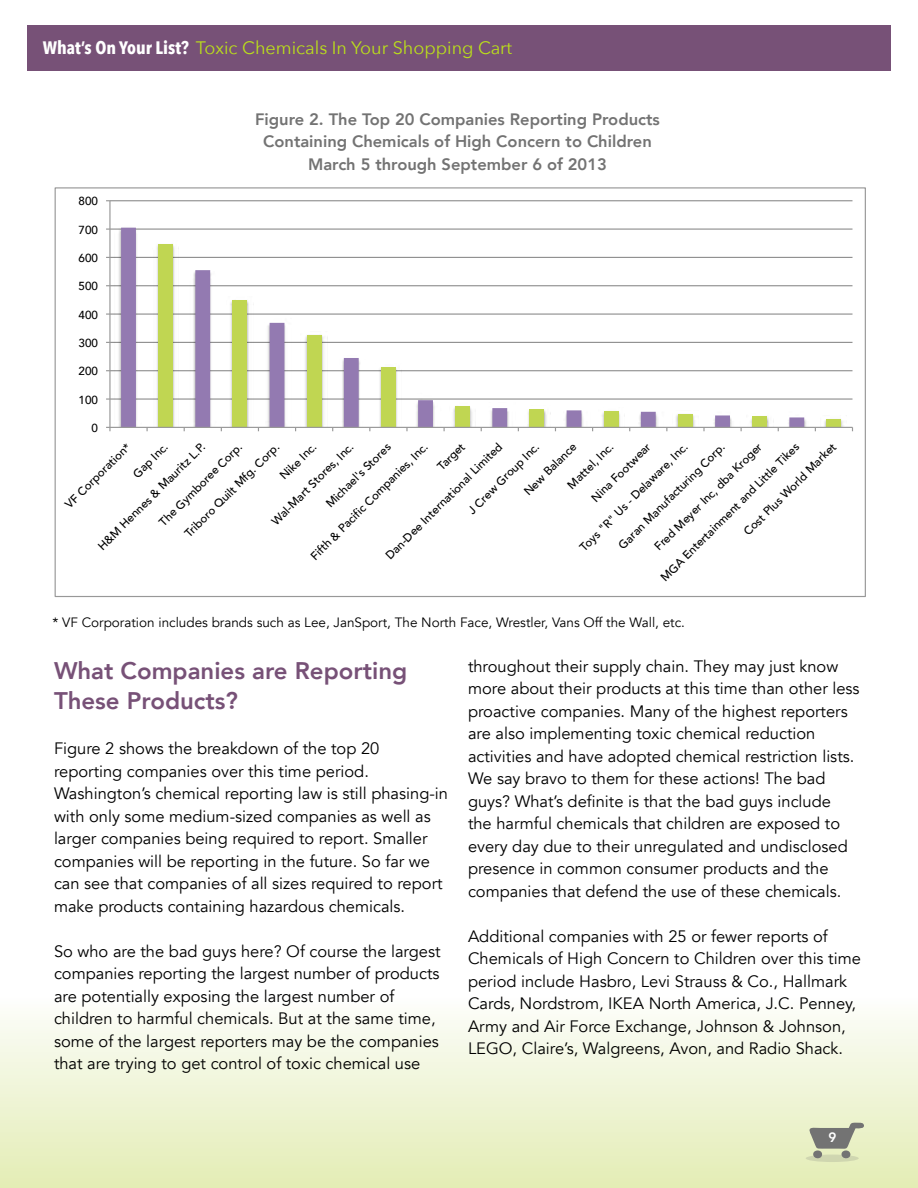
<style>
.page{position:relative;width:918px;height:1188px;background:#fff}
.page>*{position:absolute;margin:0;border:0;box-sizing:border-box;transform-origin:0 0}
.t1{font:800 24px/30px "Avenir";color:#775177}
.t2{font:18px "Avenir Next";color:#bbe01a}
.t3{font:16.5px/22.5px "Avenir";color:#000}
.t4{font:800 16.5px/22.5px "Avenir";color:#737373;text-align:center}
.t5{font:13.5px "Avenir";color:#000}
.t6{font:800 13.5px "Avenir";color:#fff}
.t7{font:500 11.7px "Avenir";color:#000}
.s1{font-family:"Avenir Next Condensed";font-weight:700;color:#fff}
</style>
<div class="page">
<hr style="left:110px;top:398px;width:743px;height:2px;background:#919191">
<hr style="left:110px;top:370px;width:743px;height:1px;background:#919191">
<hr style="left:110px;top:342px;width:743px;height:1px;background:#919191">
<hr style="left:110px;top:313px;width:743px;height:2px;background:#919191">
<hr style="left:110px;top:285px;width:743px;height:1px;background:#919191">
<hr style="left:110px;top:257px;width:743px;height:1px;background:#919191">
<hr style="left:110px;top:229px;width:743px;height:1px;background:#919191">
<hr style="left:110px;top:200px;width:743px;height:1px;background:#919191">
<img style="left:821px;top:419px;width:26px;height:8px">
<div style="left:827px;top:419px;width:14px;height:8px;background:#c0d652"></div>
<svg style="left:121px;top:228px;width:683px;height:199px"></svg>
<hr style="left:109px;top:201px;width:2px;height:226px;background:#989898">
<hr style="left:110px;top:427px;width:743px;height:1px;background:#989898">
<div style="left:28px;top:26px;width:863px;height:45px;background:#775177"></div>
<div style="left:0;top:994px;width:918px;height:194px;background:linear-gradient(to bottom,#fdfefd,#e3edb5)"></div>
<svg style="left:808px;top:1122px;width:56px;height:37px"></svg>
<svg style="left:806px;top:1155px;width:53px;height:7px"></svg>
<p class="t2" style="left:43px;top:33px;width:471px"><span class="s1">What’s On Your List?</span> Toxic Chemicals In Your Shopping Cart</p>
<p class="t7" style="left:79px;top:191px;width:21px">800</p>
<p class="t7" style="left:79px;top:220px;width:21px">700</p>
<p class="t7" style="left:79px;top:248px;width:21px">600</p>
<p class="t7" style="left:79px;top:276px;width:21px">500</p>
<p class="t7" style="left:79px;top:305px;width:21px">400</p>
<p class="t7" style="left:79px;top:333px;width:21px">300</p>
<p class="t7" style="left:79px;top:361px;width:21px">200</p>
<p class="t7" style="left:79px;top:390px;width:21px">100</p>
<p class="t7" style="left:92px;top:418px;width:8px">0</p>
<p class="t4" style="left:255px;top:108px;width:406px">Figure 2. The Top 20 Companies Reporting Products<br>Containing Chemicals of High Concern to Children<br>March 5 through September 6 of 2013</p>
<p class="t7" style="left:380px;top:550px;width:161px;rotate:-45deg">Dan-Dee International Limited</p>
<p class="t7" style="left:60px;top:499px;width:89px;rotate:-45deg">VF Corporation*</p>
<p class="t7" style="left:128px;top:469px;width:46px;rotate:-45deg">Gap Inc.</p>
<p class="t7" style="left:93px;top:541px;width:148px;rotate:-45deg">H&amp;M Hennes &amp; Mauritz L.P.</p>
<p class="t7" style="left:738px;top:526px;width:127px;rotate:-45deg">Cost Plus World Market</p>
<p class="t7" style="left:305px;top:551px;width:162px;rotate:-45deg">Fifth &amp; Pacific Companies, Inc.</p>
<p class="t7" style="left:432px;top:461px;width:35px;rotate:-45deg">Target</p>
<p class="t7" style="left:649px;top:541px;width:148px;rotate:-45deg">Fred Meyer Inc, dba Kroger</p>
<p class="t7" style="left:586px;top:493px;width:80px;rotate:-45deg">Nina Footwear</p>
<p class="t7" style="left:519px;top:486px;width:70px;rotate:-45deg">New Balance</p>
<p class="t7" style="left:656px;top:572px;width:192px;rotate:-45deg">MGA Entertainment and Little Tikes</p>
<p class="t7" style="left:321px;top:498px;width:88px;rotate:-45deg">Michael's Stores</p>
<p class="t7" style="left:575px;top:542px;width:149px;rotate:-45deg">Toys "R" Us - Delaware, Inc.</p>
<p class="t7" style="left:267px;top:516px;width:112px;rotate:-45deg">Wal-Mart Stores, Inc.</p>
<p class="t7" style="left:463px;top:505px;width:97px;rotate:-45deg">J Crew Group Inc.</p>
<p class="t7" style="left:562px;top:480px;width:61px;rotate:-45deg">Mattel, Inc.</p>
<p class="t7" style="left:179px;top:528px;width:130px;rotate:-45deg">Triboro Quilt Mfg. Corp.</p>
<p class="t7" style="left:275px;top:470px;width:48px;rotate:-45deg">Nike Inc.</p>
<p class="t7" style="left:613px;top:540px;width:147px;rotate:-45deg">Garan Manufacturing Corp.</p>
<p class="t7" style="left:154px;top:517px;width:114px;rotate:-45deg">The Gymboree Corp.</p>
<p class="t5" style="left:52px;top:614px;width:634px">* VF Corporation includes brands such as Lee, JanSport, The North Face, Wrestler, Vans Off the Wall, etc.</p>
<h1 class="t1" style="left:54px;top:656px;width:355px">What Companies are Reporting<br>These Products?</h1>
<p class="t3" style="left:54px;top:738px;width:396px">Figure 2 shows the breakdown of the top 20 reporting companies over this time period.<br>Washington’s chemical reporting law is still phasing-in with only some medium-sized companies as well as larger companies being required to report. Smaller companies will be reporting in the future. So far we can see that companies of all sizes required to report make products containing hazardous chemicals.</p>
<p class="t3" style="left:54px;top:940px;width:388px">So who are the bad guys here? Of course the largest companies reporting the largest number of products are potentially exposing the largest number of children to harmful chemicals. But at the same time, some of the largest reporters may be the companies that are trying to get control of toxic chemical use</p>
<p class="t3" style="left:468px;top:655px;width:393px">throughout their supply chain. They may just know more about their products at this time than other less proactive companies. Many of the highest reporters are also implementing toxic chemical reduction activities and have adopted chemical restriction lists.<br>We say bravo to them for these actions! The bad guys? What’s definite is that the bad guys include<br>the harmful chemicals that children are exposed to every day due to their unregulated and undisclosed presence in common consumer products and the companies that defend the use of these chemicals.</p>
<p class="t3" style="left:468px;top:925px;width:394px">Additional companies with 25 or fewer reports of Chemicals of High Concern to Children over this time period include Hasbro, Levi Strauss &amp; Co., Hallmark Cards, Nordstrom, IKEA North America, J.C. Penney, Army and Air Force Exchange, Johnson &amp; Johnson, LEGO, Claire’s, Walgreens, Avon, and Radio Shack.</p>
<p class="t6" style="left:828px;top:1127px;width:9px">9</p>
</div>
